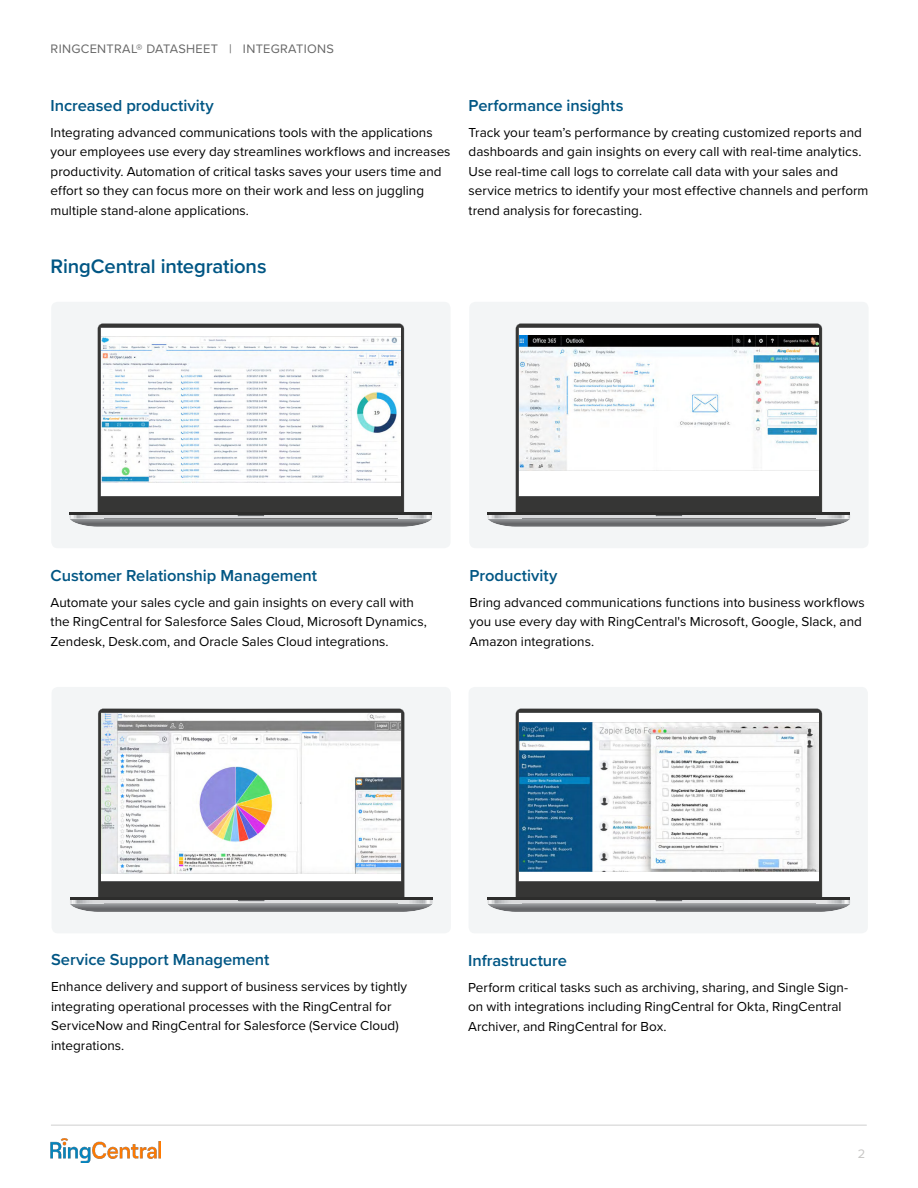
<style>
.page{position:relative;width:918px;height:1188px;background:#fff}
.page>*{position:absolute;margin:0;border:0;box-sizing:border-box;transform-origin:0 0}
.t1{font:600 20.25px "Proxima Nova";letter-spacing:-.01em;color:#005684}
.t2{font:600 16.5px "Proxima Nova";letter-spacing:-.005em;color:#005684}
.t3{font:13.5px/19.5px "Proxima Nova";color:#000}
.t4{font:12.75px "Proxima Nova";letter-spacing:.025em;color:#676767}
.t5{font:12.75px "Proxima Nova";color:#c7c6c5}
</style>
<div class="page">
<hr style="left:51px;top:1125px;width:816px;height:1px;background:#000">
<div style="left:51px;top:302px;width:400px;height:246px;background:#f3f5f6;border-radius:6px"></div>
<svg style="left:97px;top:323px;width:307px;height:189px;background:#414141"></svg>
<svg style="left:70px;top:514px;width:362px;height:13px;background:#909293"></svg>
<hr style="left:237px;top:514px;width:27px;height:2px;background:#fff">
<hr style="left:70px;top:512px;width:362px;height:2px;background:#2d2d2c">
<div style="left:101px;top:328px;width:300px;height:168px;background:#fff"></div>
<img style="left:101px;top:337px;width:300px;height:146px">
<div style="left:52px;top:687px;width:399px;height:246px;background:#f3f5f6;border-radius:6px"></div>
<svg style="left:98px;top:708px;width:307px;height:189px;background:#424241"></svg>
<svg style="left:70px;top:899px;width:363px;height:13px;background:#919294"></svg>
<hr style="left:238px;top:899px;width:27px;height:2px;background:#fff">
<hr style="left:70px;top:897px;width:363px;height:2px;background:#2d2d2c">
<div style="left:101px;top:713px;width:300px;height:168px;background:#fff"></div>
<img style="left:101px;top:713px;width:300px;height:160px">
<div style="left:469px;top:687px;width:399px;height:246px;background:#f3f5f6;border-radius:6px"></div>
<svg style="left:515px;top:708px;width:307px;height:189px;background:#424241"></svg>
<svg style="left:488px;top:899px;width:362px;height:13px;background:#919294"></svg>
<hr style="left:655px;top:899px;width:27px;height:2px;background:#fff">
<hr style="left:488px;top:897px;width:362px;height:2px;background:#2d2d2c">
<div style="left:519px;top:713px;width:300px;height:168px;background:#fff"></div>
<img style="left:519px;top:722px;width:300px;height:149px">
<div style="left:469px;top:302px;width:400px;height:246px;background:#f3f5f6;border-radius:6px"></div>
<svg style="left:515px;top:323px;width:307px;height:189px;background:#414141"></svg>
<svg style="left:488px;top:514px;width:362px;height:13px;background:#909293"></svg>
<hr style="left:655px;top:514px;width:27px;height:2px;background:#fff">
<hr style="left:488px;top:512px;width:362px;height:2px;background:#2d2d2c">
<div style="left:519px;top:328px;width:300px;height:168px;background:#fff"></div>
<img style="left:519px;top:335px;width:300px;height:136px">
<img style="left:51px;top:1139px;width:109px;height:23px">
<p class="t4" style="left:51px;top:43px;width:285px">RINGCENTRAL® DATASHEET | INTEGRATIONS</p>
<p class="t2" style="left:51px;top:98px;width:165px">Increased productivity</p>
<p class="t3" style="left:51px;top:123px;width:401px">Integrating advanced communications tools with the applications your employees use every day streamlines workflows and increases productivity. Automation of critical tasks saves your users time and effort so they can focus more on their work and less on juggling multiple stand-alone applications.</p>
<h1 class="t1" style="left:51px;top:257px;width:217px">RingCentral integrations</h1>
<p class="t2" style="left:469px;top:98px;width:156px">Performance insights</p>
<p class="t3" style="left:469px;top:123px;width:401px">Track your team’s performance by creating customized reports and dashboards and gain insights on every call with real-time analytics.<br>Use real-time call logs to correlate call data with your sales and service metrics to identify your most effective channels and perform trend analysis for forecasting.</p>
<p class="t2" style="left:51px;top:568px;width:268px">Customer Relationship Management</p>
<p class="t3" style="left:51px;top:593px;width:378px">Automate your sales cycle and gain insights on every call with the RingCentral for Salesforce Sales Cloud, Microsoft Dynamics,<br>Zendesk, Desk.com, and Oracle Sales Cloud integrations.</p>
<p class="t2" style="left:470px;top:568px;width:89px">Productivity</p>
<p class="t3" style="left:470px;top:593px;width:397px">Bring advanced communications functions into business workflows you use every day with RingCentral's Microsoft, Google, Slack, and<br>Amazon integrations.</p>
<p class="t2" style="left:51px;top:953px;width:220px">Service Support Management</p>
<p class="t3" style="left:51px;top:978px;width:358px">Enhance delivery and support of business services by tightly integrating operational processes with the RingCentral for ServiceNow and RingCentral for Salesforce (Service Cloud) integrations.</p>
<p class="t2" style="left:468px;top:953px;width:100px">Infrastructure</p>
<p class="t3" style="left:468px;top:978px;width:382px">Perform critical tasks such as archiving, sharing, and Single Sign&shy;on with integrations including RingCentral for Okta, RingCentral<br>Archiver, and RingCentral for Box.</p>
<p class="t5" style="left:858px;top:1149px;width:9px">2</p>
</div>
